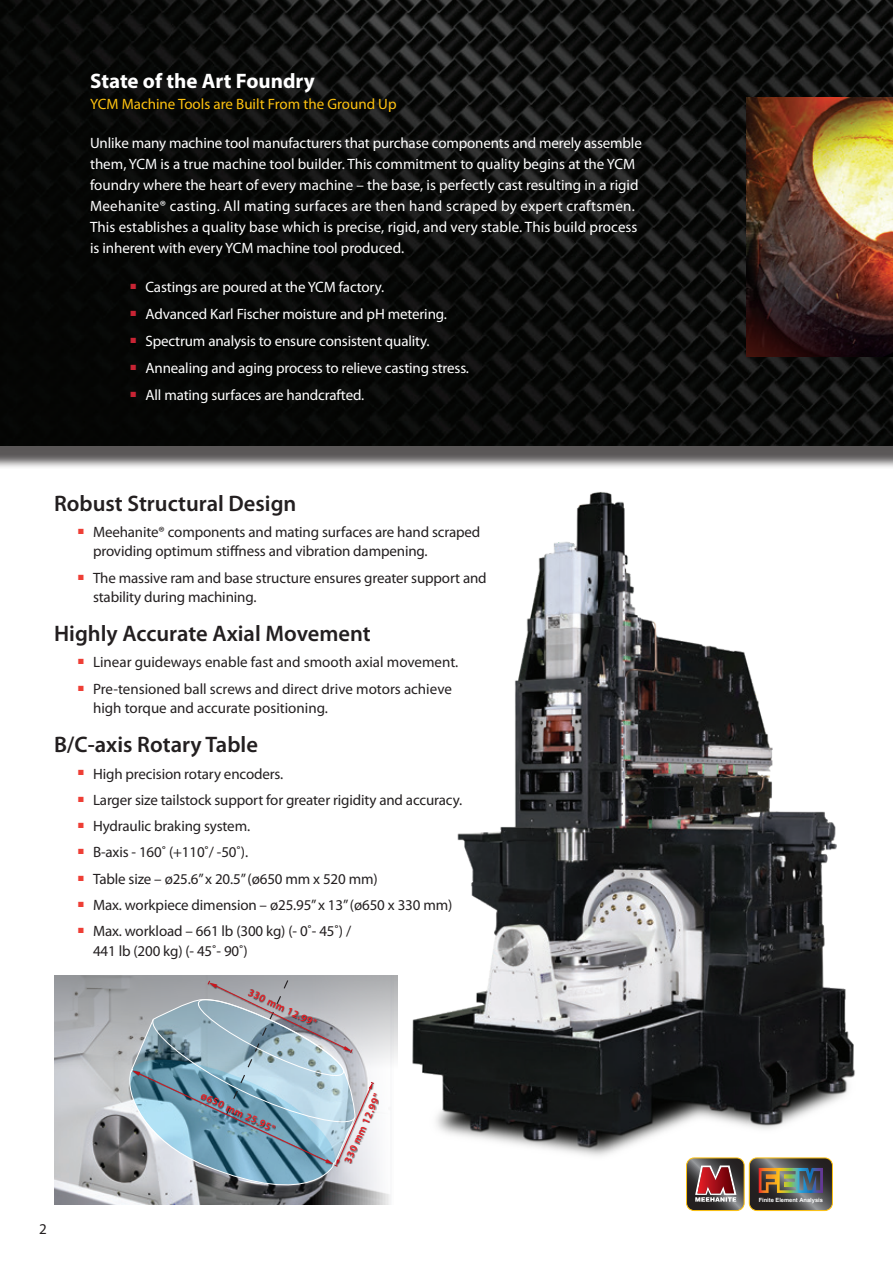
<style>
.page{position:relative;width:893px;height:1263px;background:#fff}
.page>*{position:absolute;margin:0;border:0;box-sizing:border-box;transform-origin:0 0}
.t1{font:600 22.5px "Myriad Pro";color:#231f20}
.t2{font:700 21px "Myriad Pro";color:#fff}
.t3{font:15px/19.5px "Myriad Pro";letter-spacing:-.01em;color:#231f20}
.t4{font:15px "Myriad Pro";letter-spacing:-.005em;color:#fff}
.t5{font:15px/21px "Myriad Pro";letter-spacing:.015em;color:#fff}
.t6{font:15px "Myriad Pro";color:#fec210}
.t7{font:600 10.5px "Myriad Pro";color:#ee1d23}
.t8{font:700 5.85px "Arial";letter-spacing:-.005em;color:#fff}
</style>
<div class="page">
<img style="left:54px;top:1071px;width:337px;height:133px">
<svg style="left:54px;top:975px;width:317px;height:96px;background:#a9abae"></svg>
<svg style="left:124px;top:1195px;width:232px;height:10px;background:#808185"></svg>
<svg style="left:122px;top:979px;width:252px;height:216px;background:#97abb7"></svg>
<div style="left:0;top:0;width:893px;height:469px;background:#231f20;opacity:.75"></div>
<img style="left:0;top:0;width:893px;height:446px">
<img style="left:746px;top:97px;width:147px;height:260px">
<svg style="left:686px;top:1192px;width:146px;height:18px;background:#615c59"></svg>
<img style="left:371px;top:492px;width:484px;height:700px">
<p class="t2" style="left:90px;top:67px;width:226px">State of the Art Foundry</p>
<p class="t6" style="left:90px;top:94px;width:308px">YCM Machine Tools are Built From the Ground Up</p>
<p class="t4" style="left:90px;top:133px;width:553px">Unlike many machine tool manufacturers that purchase components and merely assemble</p>
<p class="t4" style="left:90px;top:154px;width:547px">them, YCM is a true machine tool builder. This commitment to quality begins at the YCM</p>
<p class="t5" style="left:90px;top:174px;width:550px">foundry where the heart of every machine – the base, is perfectly cast resulting in a rigid<br>Meehanite® casting. All mating surfaces are then hand scraped by expert craftsmen.</p>
<p class="t4" style="left:90px;top:217px;width:549px">This establishes a quality base which is precise, rigid, and very stable. This build process</p>
<p class="t4" style="left:90px;top:238px;width:316px">is inherent with every YCM machine tool produced.</p>
<p class="t4" style="left:131px;top:277px;width:255px"><sup>■</sup> Castings are poured at the YCM factory.</p>
<p class="t4" style="left:131px;top:304px;width:318px"><sup>■</sup> Advanced Karl Fischer moisture and pH metering.</p>
<p class="t4" style="left:131px;top:331px;width:300px"><sup>■</sup> Spectrum analysis to ensure consistent quality.</p>
<p class="t4" style="left:131px;top:358px;width:340px"><sup>■</sup> Annealing and aging process to relieve casting stress.</p>
<p class="t4" style="left:131px;top:385px;width:235px"><sup>■</sup> All mating surfaces are handcrafted.</p>
<p class="t1" style="left:54px;top:489px;width:244px">Robust Structural Design</p>
<p class="t3" style="left:93px;top:522px;width:389px;text-indent:-15px"><sup>■</sup> Meehanite® components and mating surfaces are hand scraped providing optimum stiffness and vibration dampening.</p>
<p class="t3" style="left:93px;top:568px;width:395px;text-indent:-15px"><sup>■</sup> The massive ram and base structure ensures greater support and stability during machining.</p>
<p class="t1" style="left:54px;top:619px;width:318px">Highly Accurate Axial Movement</p>
<p class="t3" style="left:78px;top:652px;width:382px"><sup>■</sup> Linear guideways enable fast and smooth axial movement.</p>
<p class="t3" style="left:93px;top:679px;width:360px;text-indent:-15px"><sup>■</sup> Pre-tensioned ball screws and direct drive motors achieve high torque and accurate positioning.</p>
<p class="t1" style="left:54px;top:730px;width:205px">B/C-axis Rotary Table</p>
<p class="t3" style="left:78px;top:763px;width:207px"><sup>■</sup> High precision rotary encoders.</p>
<p class="t3" style="left:78px;top:790px;width:386px"><sup>■</sup> Larger size tailstock support for greater rigidity and accuracy.</p>
<p class="t3" style="left:78px;top:816px;width:174px"><sup>■</sup> Hydraulic braking system.</p>
<p class="t3" style="left:78px;top:842px;width:172px"><sup>■</sup> B-axis - 160˚ (+110˚/ -50˚).</p>
<p class="t3" style="left:78px;top:868px;width:301px"><sup>■</sup> Table size – ø25.6” x 20.5” (ø650 mm x 520 mm)</p>
<p class="t3" style="left:78px;top:895px;width:376px"><sup>■</sup> Max. workpiece dimension – ø25.95” x 13” (ø650 x 330 mm)</p>
<p class="t3" style="left:93px;top:921px;width:260px;text-indent:-15px"><sup>■</sup> Max. workload – 661 lb (300 kg) (- 0˚- 45˚) /<br>441 lb (200 kg) (- 45˚- 90˚)</p>
<p class="t7" style="left:252px;top:985px;width:76px;rotate:26deg">330 mm 12.99"</p>
<p class="t3" style="left:39px;top:1219px;width:9px">2</p>
<p class="t7" style="left:204px;top:1089px;width:82px;rotate:25deg">ø650 mm 25.95"</p>
<p class="t7" style="left:341px;top:1159px;width:76px;rotate:-66deg">330 mm 12.99"</p>
<p class="t8" style="left:759px;top:1195px;width:66px">Finite Element Analysis</p>
</div>
